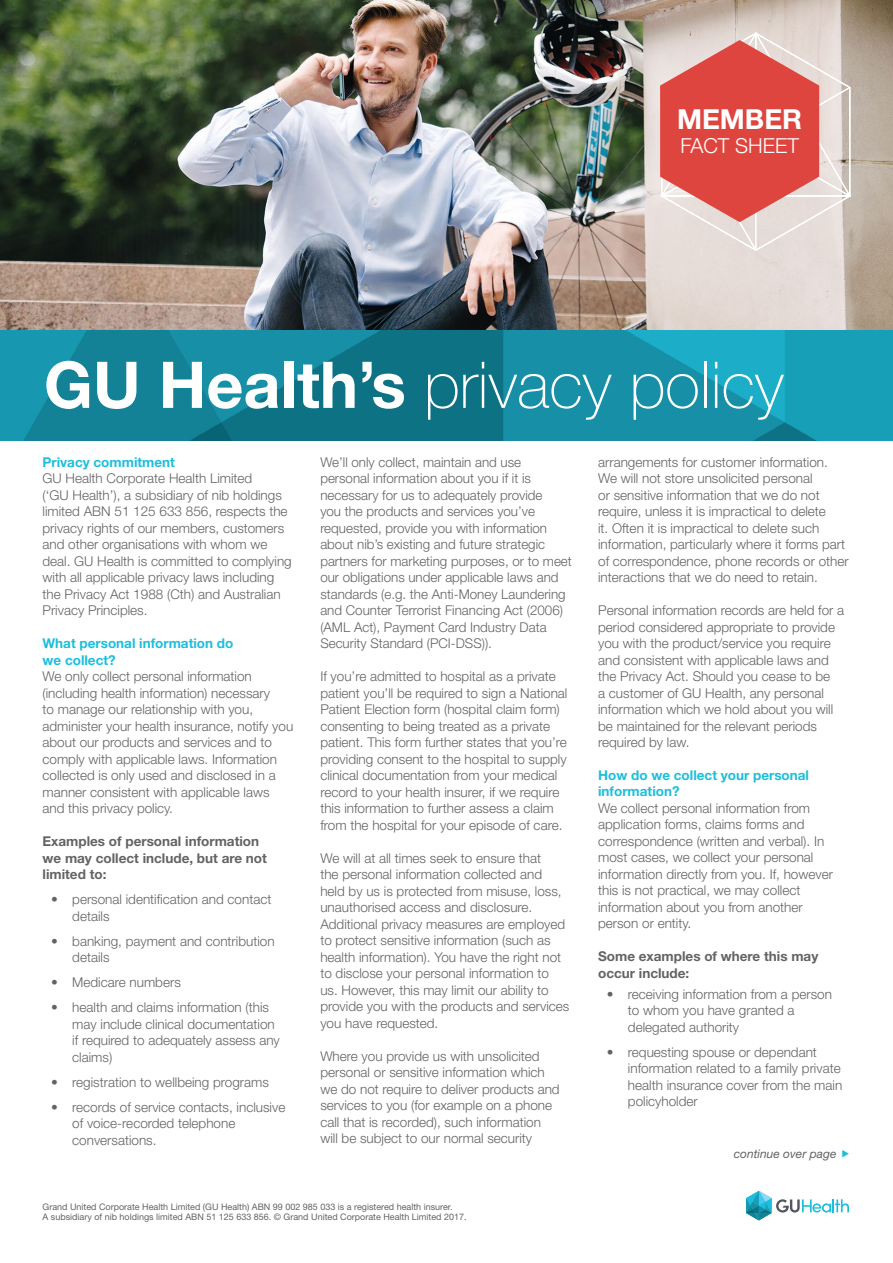
<style>
.page{position:relative;width:893px;height:1263px;background:#fff}
.page>*{position:absolute;margin:0;border:0;box-sizing:border-box;transform-origin:0 0}
.t1{font:100 64.5px "Helvetica Neue LT Std";color:#fff}
.t2{font:700 27.6px "Helvetica Neue LT Std";color:#fff}
.t3{font:300 20.7px "Helvetica Neue LT Std";color:#fff}
.t4{font:300 13.5px/16.5px "Helvetica Neue LT Std";color:#636366}
.t5{font:700 13.5px/16.5px "Helvetica Neue LT Std";color:#636366}
.t6{font:700 13.5px/16.5px "Helvetica Neue LT Std";color:#1cbedc}
.t7{font:italic 12px "Helvetica Neue LT Std";color:#636366}
.t8{font:9px/10.8px "Helvetica Neue LT Std";color:#636366}
.s1{font-weight:700}
</style>
<div class="page">
<svg style="left:746px;top:1191px;width:103px;height:29px"></svg>
<img style="left:0;top:0;width:893px;height:331px">
<img style="left:0;top:331px;width:893px;height:109px">
<svg style="left:660px;top:31px;width:192px;height:221px"></svg>
<h2 class="t2" style="left:677px;top:102px;width:127px">MEMBER</h2>
<h3 class="t3" style="left:680px;top:133px;width:120px">FACT SHEET</h3>
<h1 class="t1" style="left:44px;top:348px;width:741px"><span class="s1">GU Health’s</span> privacy policy</h1>
<p class="t6" style="left:43px;top:453px;width:134px">Privacy commitment</p>
<p class="t4" style="left:43px;top:470px;width:251px">GU Health Corporate Health Limited<br>(‘GU Health’), a subsidiary of nib holdings limited ABN 51 125 633 856, respects the privacy rights of our members, customers and other organisations with whom we deal. GU Health is committed to complying with all applicable privacy laws including the Privacy Act 1988 (Cth) and Australian Privacy Principles.</p>
<p class="t6" style="left:43px;top:635px;width:192px">What personal information do we collect?</p>
<p class="t4" style="left:43px;top:668px;width:252px">We only collect personal information (including health information) necessary<br>to manage our relationship with you, administer your health insurance, notify you about our products and services and to comply with applicable laws. Information collected is only used and disclosed in a manner consistent with applicable laws and this privacy policy.</p>
<p class="t5" style="left:43px;top:833px;width:226px">Examples of personal information we may collect include, but are not limited to:</p>
<p class="t4" style="left:72px;top:891px;width:201px;text-indent:-21px">• personal identification and contact details</p>
<p class="t4" style="left:72px;top:932px;width:204px;text-indent:-21px">• banking, payment and contribution details</p>
<p class="t4" style="left:51px;top:974px;width:131px">• Medicare numbers</p>
<p class="t4" style="left:72px;top:999px;width:209px;text-indent:-21px">• health and claims information (this may include clinical documentation if required to adequately assess any claims)</p>
<p class="t4" style="left:51px;top:1073px;width:219px">• registration to wellbeing programs</p>
<p class="t4" style="left:72px;top:1098px;width:215px;text-indent:-21px">• records of service contacts, inclusive of voice-recorded telephone conversations.</p>
<p class="t4" style="left:320px;top:453px;width:253px">We’ll only collect, maintain and use personal information about you if it is necessary for us to adequately provide<br>you the products and services you’ve requested, provide you with information about nib’s existing and future strategic partners for marketing purposes, or to meet our obligations under applicable laws and standards (e.g. the Anti-Money Laundering and Counter Terrorist Financing Act (2006) (AML Act), Payment Card Industry Data Security Standard (PCI-DSS)).</p>
<p class="t4" style="left:320px;top:668px;width:249px">If you’re admitted to hospital as a private patient you’ll be required to sign a National Patient Election form (hospital claim form) consenting to being treated as a private patient. This form further states that you’re providing consent to the hospital to supply clinical documentation from your medical record to your health insurer, if we require this information to further assess a claim from the hospital for your episode of care.</p>
<p class="t4" style="left:320px;top:849px;width:251px">We will at all times seek to ensure that<br>the personal information collected and held by us is protected from misuse, loss, unauthorised access and disclosure.<br>Additional privacy measures are employed to protect sensitive information (such as health information). You have the right not to disclose your personal information to us. However, this may limit our ability to provide you with the products and services you have requested.</p>
<p class="t4" style="left:320px;top:1047px;width:241px">Where you provide us with unsolicited personal or sensitive information which we do not require to deliver products and services to you (for example on a phone call that is recorded), such information will be subject to our normal security</p>
<p class="t8" style="left:43px;top:1201px;width:425px">Grand United Corporate Health Limited (GU Health) ABN 99 002 985 033 is a registered health insurer.<br>A subsidiary of nib holdings limited ABN 51 125 633 856. © Grand United Corporate Health Limited 2017.</p>
<p class="t4" style="left:598px;top:453px;width:252px">arrangements for customer information.<br>We will not store unsolicited personal<br>or sensitive information that we do not require, unless it is impractical to delete<br>it. Often it is impractical to delete such information, particularly where it forms part of correspondence, phone records or other interactions that we do need to retain.</p>
<p class="t4" style="left:598px;top:602px;width:248px">Personal information records are held for a period considered appropriate to provide you with the product/service you require and consistent with applicable laws and the Privacy Act. Should you cease to be<br>a customer of GU Health, any personal information which we hold about you will be maintained for the relevant periods required by law.</p>
<p class="t6" style="left:598px;top:766px;width:212px">How do we collect your personal information?</p>
<p class="t4" style="left:598px;top:799px;width:236px">We collect personal information from application forms, claims forms and correspondence (written and verbal). In most cases, we collect your personal information directly from you. If, however this is not practical, we may collect information about you from another person or entity.</p>
<p class="t5" style="left:598px;top:948px;width:222px">Some examples of where this may occur include:</p>
<p class="t4" style="left:628px;top:985px;width:206px;text-indent:-21px">• receiving information from a person to whom you have granted a delegated authority</p>
<p class="t4" style="left:628px;top:1043px;width:216px;text-indent:-21px">• requesting spouse or dependant information related to a family private health insurance cover from the main policyholder</p>
<p class="t7" style="left:734px;top:1146px;width:104px">continue over page</p>
</div>
